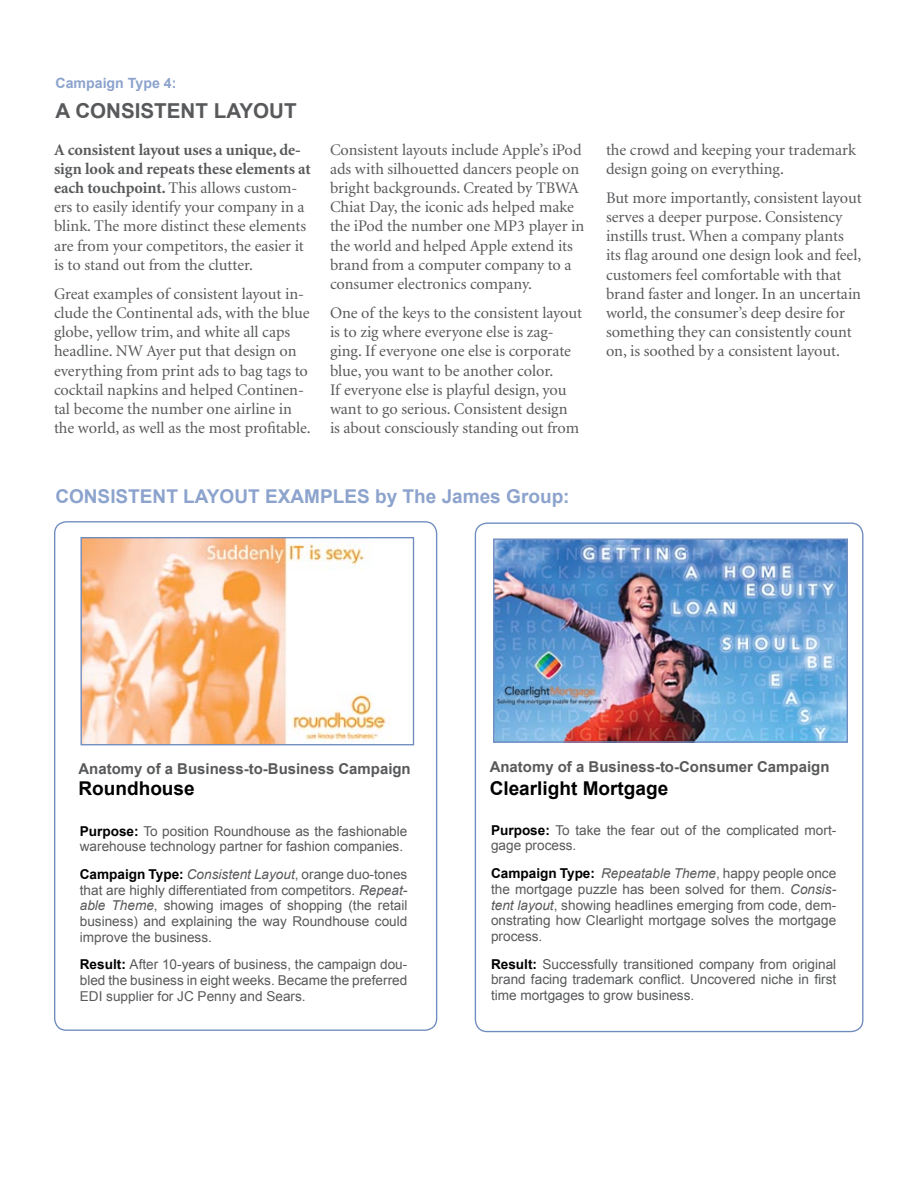
<style>
.page{position:relative;width:918px;height:1188px;background:#fff}
.page>*{position:absolute;margin:0;border:0;box-sizing:border-box;transform-origin:0 0}
.t1{font:700 20.55px "Arial";color:#58595b}
.t2{font:700 19.05px "Arial";color:#8ca3cd}
.t3{font:700 19.05px "Arial";color:#000}
.t4{font:16.2px/19.2px "Minion";letter-spacing:-.005em;color:#58595b}
.t5{font:700 15px "Arial";color:#58595b}
.t6{font:700 14.1px "Arial";color:#8ca3cd}
.t7{font:13.65px/15.6px "Arial";color:#58595b;text-align:justify}
.s1{font-weight:700}
.s2{font-weight:700;color:#000}
.s3{font-style:italic}
</style>
<div class="page">
<img style="left:83px;top:539px;width:307px;height:204px">
<div style="left:81px;top:537px;width:333px;height:208px;border:1px solid #6f8cc0"></div>
<img style="left:495px;top:541px;width:351px;height:200px">
<div style="left:493px;top:539px;width:355px;height:204px;border:1px solid #6f8cc0"></div>
<p class="t6" style="left:56px;top:74px;width:122px">Campaign Type 4:</p>
<p class="t1" style="left:56px;top:98px;width:243px">A CONSISTENT LAYOUT</p>
<p class="t4" style="left:54px;top:140px;width:258px"><span class="s1">A consistent layout uses a unique, de&shy;sign look and repeats these elements at each touchpoint.</span> This allows custom&shy;ers to easily identify your company in a blink. The more distinct these elements are from your competitors, the easier it is to stand out from the clutter.</p>
<p class="t4" style="left:54px;top:285px;width:258px">Great examples of consistent layout in&shy;clude the Continental ads, with the blue globe, yellow trim, and white all caps headline. NW Ayer put that design on everything from print ads to bag tags to cocktail napkins and helped Continen&shy;tal become the number one airline in the world, as well as the most profitable.</p>
<p class="t4" style="left:330px;top:140px;width:256px">Consistent layouts include Apple’s iPod ads with silhouetted dancers people on bright backgrounds. Created by TBWA Chiat Day, the iconic ads helped make the iPod the number one MP3 player in the world and helped Apple extend its brand from a computer company to a consumer electronics company.</p>
<p class="t4" style="left:330px;top:304px;width:254px">One of the keys to the consistent layout is to zig where everyone else is zag&shy;ging. If everyone one else is corporate blue, you want to be another color.<br>If everyone else is playful design, you want to go serious. Consistent design<br>is about consciously standing out from</p>
<p class="t2" style="left:55px;top:484px;width:516px">CONSISTENT LAYOUT EXAMPLES by The James Group:</p>
<p class="t4" style="left:606px;top:140px;width:252px">the crowd and keeping your trademark design going on everything.</p>
<p class="t4" style="left:606px;top:189px;width:257px">But more importantly, consistent layout serves a deeper purpose. Consistency instills trust. When a company plants its flag around one design look and feel, customers feel comfortable with that brand faster and longer. In an uncertain world, the consumer’s deep desire for something they can consistently count on, is soothed by a consistent layout.</p>
<p class="t5" style="left:78px;top:759px;width:334px">Anatomy of a Business-to-Business Campaign</p>
<p class="t3" style="left:78px;top:776px;width:118px">Roundhouse</p>
<p class="t7" style="left:80px;top:823px;width:329px"><span class="s2">Purpose:</span> To position Roundhouse as the fashionable warehouse technology partner for fashion companies.</p>
<p class="t7" style="left:80px;top:867px;width:329px"><span class="s2">Campaign Type:</span> <span class="s3">Consistent Layout</span>, orange duo-tones that are highly differentiated from competitors. <span class="s3">Repeat&shy;able Theme</span>, showing images of shopping (the retail business) and explaining the way Roundhouse could improve the business.</p>
<p class="t7" style="left:80px;top:957px;width:329px"><span class="s2">Result:</span> After 10-years of business, the campaign dou&shy;bled the business in eight weeks. Became the preferred EDI supplier for JC Penny and Sears.</p>
<p class="t5" style="left:490px;top:757px;width:341px">Anatomy of a Business-to-Consumer Campaign</p>
<p class="t3" style="left:490px;top:776px;width:180px">Clearlight Mortgage</p>
<p class="t7" style="left:491px;top:822px;width:347px"><span class="s2">Purpose:</span> To take the fear out of the complicated mort&shy;gage process.</p>
<p class="t7" style="left:491px;top:866px;width:347px"><span class="s2">Campaign Type:</span> <span class="s3">Repeatable Theme</span>, happy people once the mortgage puzzle has been solved for them. <span class="s3">Consis&shy;tent layout</span>, showing headlines emerging from code, dem&shy;onstrating how Clearlight mortgage solves the mortgage process.</p>
<p class="t7" style="left:491px;top:956px;width:347px"><span class="s2">Result:</span> Successfully transitioned company from original brand facing trademark conflict. Uncovered niche in first time mortgages to grow business.</p>
</div>
